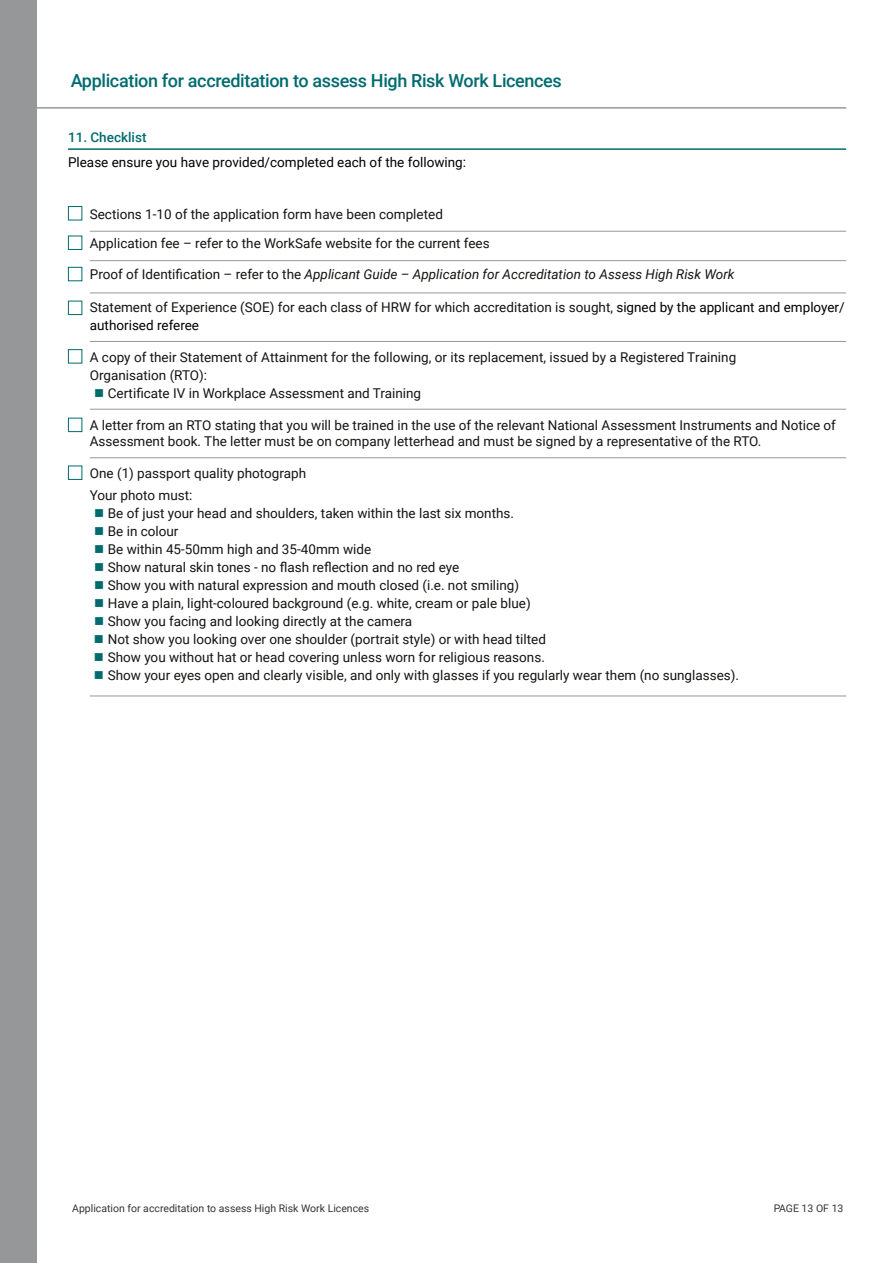
<style>
.page{position:relative;width:893px;height:1263px;background:#fff}
.page>*{position:absolute;margin:0;border:0;box-sizing:border-box;transform-origin:0 0}
.t1{font:500 18px "Roboto";letter-spacing:-.02em;color:#006b6e}
.t2{font:13.5px/18px "Roboto";color:#141413}
.t3{font:italic 13.5px "Roboto";color:#141413}
.t4{font:13.5px "Roboto";color:#000}
.t5{font:500 13.5px "Roboto";color:#006b6e}
.t6{font:10.5px "Roboto";color:#000}
.s1{font-style:normal}
.s2{color:#000}
</style>
<div class="page">
<div style="left:1px;top:0;width:36px;height:1263px;background:#969798"></div>
<hr style="left:26px;top:107px;width:820px;height:2px;background:#969798">
<hr style="left:68px;top:148px;width:778px;height:2px;background:#006b6e">
<div style="left:68px;top:206px;width:14px;height:14px;border:1px solid #006b6e"></div>
<hr style="left:90px;top:231px;width:756px;height:1px;background:#969798">
<div style="left:68px;top:236px;width:14px;height:14px;border:1px solid #006b6e"></div>
<hr style="left:90px;top:260px;width:756px;height:1px;background:#969798">
<div style="left:68px;top:418px;width:14px;height:14px;border:1px solid #006b6e"></div>
<hr style="left:90px;top:457px;width:756px;height:1px;background:#969798">
<div style="left:68px;top:349px;width:14px;height:14px;border:1px solid #006b6e"></div>
<hr style="left:90px;top:409px;width:756px;height:1px;background:#969798">
<div style="left:68px;top:466px;width:14px;height:14px;border:1px solid #006b6e"></div>
<hr style="left:90px;top:696px;width:756px;height:1px;background:#969798">
<div style="left:68px;top:267px;width:14px;height:14px;border:1px solid #006b6e"></div>
<div style="left:68px;top:301px;width:14px;height:14px;border:1px solid #006b6e"></div>
<hr style="left:90px;top:341px;width:756px;height:1px;background:#969798">
<hr style="left:90px;top:293px;width:756px;height:1px;background:#969798">
<h1 class="t1" style="left:71px;top:68px;width:493px">Application for accreditation to assess High Risk Work Licences</h1>
<p class="t5" style="left:68px;top:128px;width:80px">11. Checklist</p>
<p class="t4" style="left:68px;top:153px;width:400px">Please ensure you have provided/completed each of the following:</p>
<p class="t2" style="left:90px;top:199px;width:401px;line-height:29.4px">Sections 1-10 of the application form have been completed<br>Application fee – refer to the WorkSafe website for the current fees</p>
<p class="t3" style="left:90px;top:265px;width:646px"><span class="s1">Proof of Identification – refer to the</span> Applicant Guide – Application for Accreditation to Assess High Risk Work</p>
<p class="t2" style="left:90px;top:297px;width:756px">Statement of Experience (SOE) for each class of HRW for which accreditation is sought, <span class="s2">signed by the applicant and employer/ authorised referee</span></p>
<p class="t2" style="left:90px;top:347px;width:648px">A copy of their Statement of Attainment for the following, or its replacement, issued by a Registered Training</p>
<p class="t2" style="left:90px;top:365px;width:119px">Organisation (RTO):</p>
<p class="t2" style="left:108px;top:383px;width:315px">Certificate IV in Workplace Assessment and Training</p>
<p class="t2" style="left:90px;top:417px;width:748px;line-height:16.2px">A letter from an RTO stating that you will be trained in the use of the relevant National Assessment Instruments and Notice of<br>Assessment book. The letter must be on company letterhead and must be signed by a representative of the RTO.</p>
<p class="t2" style="left:90px;top:461px;width:218px;line-height:22.5px">One (1) passport quality photograph<br>Your photo must:</p>
<p class="t2" style="left:108px;top:504px;width:633px">Be of just your head and shoulders, taken within the last six months.<br>Be in colour<br>Be within 45-50mm high and 35-40mm wide<br>Show natural skin tones - no flash reflection and no red eye<br>Show you with natural expression and mouth closed (i.e. not smiling)<br>Have a plain, light-coloured background (e.g. white, cream or pale blue)<br>Show you facing and looking directly at the camera<br>Not show you looking over one shoulder (portrait style) or with head tilted<br>Show you without hat or head covering unless worn for religious reasons.<br>Show your eyes open and clearly visible, and only with glasses if you regularly wear them (no sunglasses).</p>
<p class="t6" style="left:72px;top:1201px;width:299px">Application for accreditation to assess High Risk Work Licences</p>
<p class="t6" style="left:773px;top:1201px;width:72px">PAGE 13 OF 13</p>
</div>
